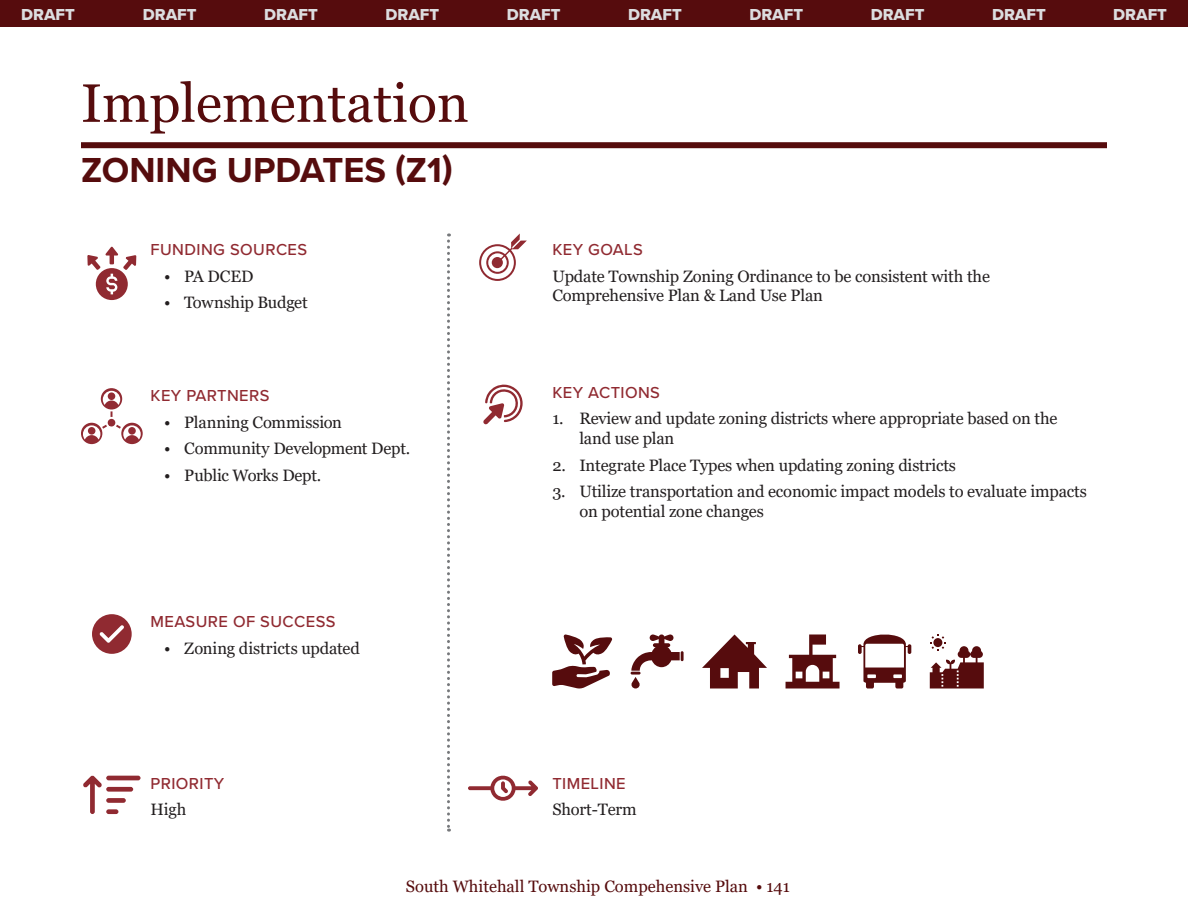
<style>
.page{position:relative;width:1188px;height:918px;background:#fff}
.page>*{position:absolute;margin:0;border:0;box-sizing:border-box;transform-origin:0 0}
.t1{font:54px "Georgia";color:#560c0d}
.t2{font:700 36px "Proxima Nova";color:#560c0d}
.Body_Text{font:16.5px/19.8px "Georgia";letter-spacing:-.01em;color:#231f20}
.t3{font:500 16.5px "Proxima Nova";letter-spacing:.025em;color:#902a31}
.t4{font:16.5px "Proxima Nova Extrabld";color:#dcdddf}
.t5{font:16.5px "Georgia";color:#560c0d}
</style>
<div class="page">
<div style="left:81px;top:142px;width:1026px;height:6px;background:#560c0d"></div>
<svg style="left:447px;top:233px;width:3px;height:599px"></svg>
<svg style="left:479px;top:233px;width:48px;height:48px"></svg>
<div style="left:492px;top:257px;width:11px;height:11px;background:#902a31;border-radius:50%"></div>
<svg style="left:483px;top:384px;width:40px;height:40px"></svg>
<svg style="left:92px;top:614px;width:40px;height:40px"></svg>
<svg style="left:87px;top:247px;width:49px;height:53px"></svg>
<div style="left:81px;top:423px;width:21px;height:21px;background:#912b33;border-radius:50%"></div>
<div style="left:108px;top:419px;width:7px;height:8px;background:#912b33;border-radius:50%"></div>
<svg style="left:111px;top:411px;width:2px;height:6px"></svg>
<svg style="left:101px;top:388px;width:21px;height:22px"></svg>
<svg style="left:103px;top:391px;width:17px;height:14px"></svg>
<div style="left:108px;top:392px;width:7px;height:8px;background:#912b33;border-radius:50%"></div>
<svg style="left:121px;top:423px;width:22px;height:21px"></svg>
<svg style="left:83px;top:424px;width:58px;height:16px"></svg>
<div style="left:128px;top:427px;width:8px;height:8px;background:#912b33;border-radius:50%"></div>
<svg style="left:468px;top:775px;width:70px;height:26px"></svg>
<hr style="left:106px;top:776px;width:35px;height:4px;background:#902a31;border-radius:2px">
<div style="left:106px;top:787px;width:27px;height:5px;background:#902a31;border-radius:2px"></div>
<div style="left:106px;top:798px;width:20px;height:5px;background:#902a31;border-radius:2px"></div>
<div style="left:106px;top:809px;width:12px;height:5px;background:#902a31;border-radius:2px"></div>
<svg style="left:83px;top:775px;width:19px;height:39px"></svg>
<svg style="left:858px;top:634px;width:53px;height:54px"></svg>
<svg style="left:930px;top:634px;width:54px;height:54px"></svg>
<svg style="left:786px;top:634px;width:54px;height:54px"></svg>
<svg style="left:552px;top:634px;width:61px;height:55px"></svg>
<svg style="left:630px;top:635px;width:54px;height:54px"></svg>
<svg style="left:702px;top:635px;width:65px;height:54px"></svg>
<div style="left:0;top:0;width:1188px;height:27px;background:#560c0d"></div>
<p class="t4" style="left:21px;top:2px;width:55px">DRAFT</p>
<p class="t4" style="left:143px;top:2px;width:55px">DRAFT</p>
<p class="t4" style="left:264px;top:2px;width:55px">DRAFT</p>
<p class="t4" style="left:385px;top:2px;width:55px">DRAFT</p>
<p class="t4" style="left:507px;top:2px;width:55px">DRAFT</p>
<p class="t4" style="left:628px;top:2px;width:55px">DRAFT</p>
<p class="t4" style="left:749px;top:2px;width:55px">DRAFT</p>
<p class="t4" style="left:871px;top:2px;width:55px">DRAFT</p>
<p class="t4" style="left:992px;top:2px;width:55px">DRAFT</p>
<p class="t4" style="left:1113px;top:2px;width:55px">DRAFT</p>
<h1 class="t1" style="left:81px;top:71px;width:389px">Implementation</h1>
<h1 class="t2" style="left:81px;top:143px;width:373px">ZONING UPDATES (Z1)</h1>
<h4 class="t3" style="left:151px;top:237px;width:158px">FUNDING SOURCES</h4>
<p class="Body_Text" style="left:164px;top:266px;width:91px">• PA DCED</p>
<p class="Body_Text" style="left:164px;top:293px;width:145px">• Township Budget</p>
<h4 class="t3" style="left:151px;top:383px;width:120px">KEY PARTNERS</h4>
<p class="Body_Text" style="left:164px;top:412px;width:179px">• Planning Commission</p>
<p class="Body_Text" style="left:164px;top:439px;width:248px">• Community Development Dept.</p>
<p class="Body_Text" style="left:164px;top:466px;width:159px">• Public Works Dept.</p>
<h4 class="t3" style="left:151px;top:609px;width:187px">MEASURE OF SUCCESS</h4>
<p class="Body_Text" style="left:164px;top:639px;width:197px">• Zoning districts updated</p>
<h4 class="t3" style="left:151px;top:771px;width:75px">PRIORITY</h4>
<p class="Body_Text" style="left:151px;top:800px;width:37px">High</p>
<h4 class="t3" style="left:552px;top:237px;width:92px">KEY GOALS</h4>
<p class="Body_Text" style="left:552px;top:266px;width:439px">Update Township Zoning Ordinance to be consistent with the<br>Comprehensive Plan &amp; Land Use Plan</p>
<h4 class="t3" style="left:552px;top:380px;width:109px">KEY ACTIONS</h4>
<p class="Body_Text" style="left:579px;top:409px;width:480px;text-indent:-27px">1. Review and update zoning districts where appropriate based on the land use plan</p>
<p class="Body_Text" style="left:552px;top:455px;width:405px">2. Integrate Place Types when updating zoning districts</p>
<p class="Body_Text" style="left:579px;top:482px;width:509px;text-indent:-27px">3. Utilize transportation and economic impact models to evaluate impacts on potential zone changes</p>
<h4 class="t3" style="left:552px;top:771px;width:75px">TIMELINE</h4>
<p class="Body_Text" style="left:552px;top:800px;width:86px">Short-Term</p>
<p class="t5" style="left:406px;top:876px;width:386px">South Whitehall Township Compehensive Plan • 141</p>
</div>
